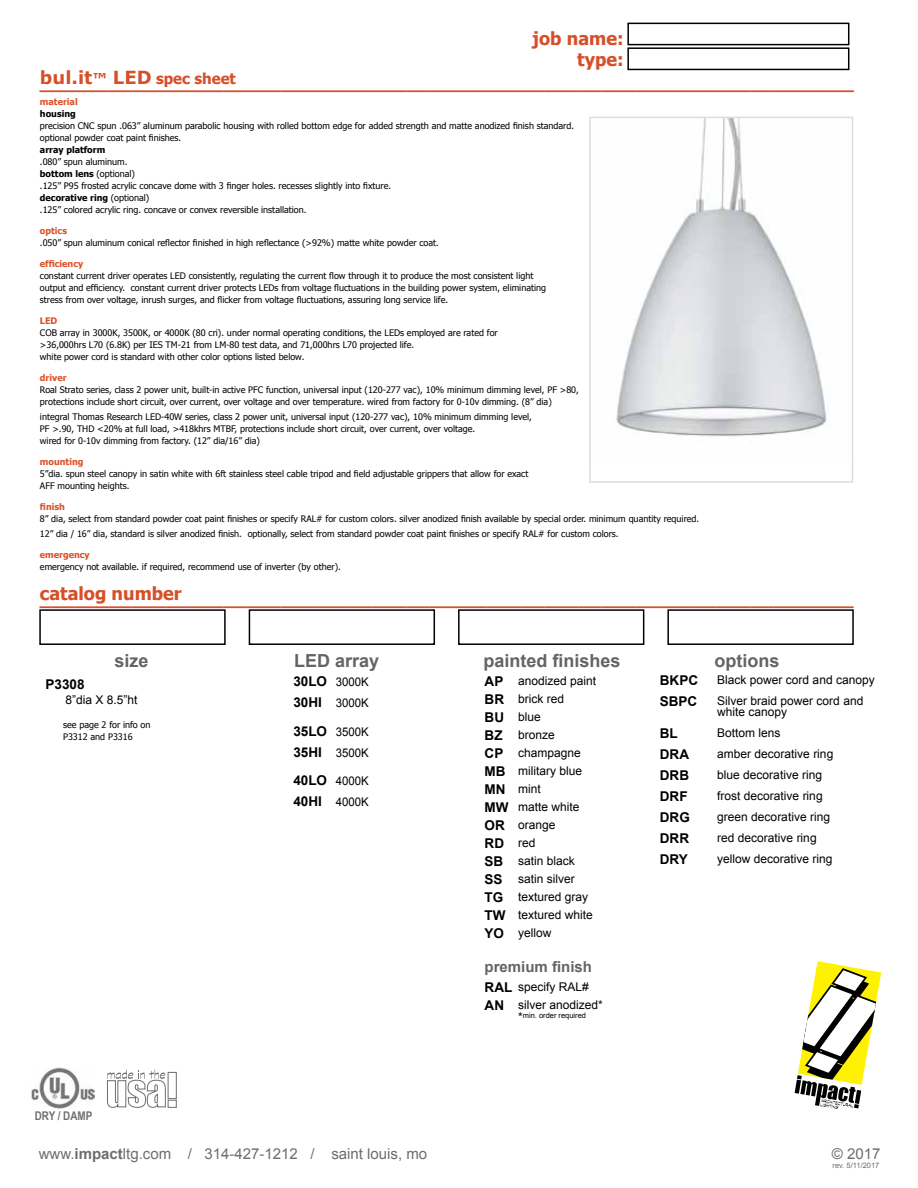
<style>
.page{position:relative;width:918px;height:1188px;background:#fff}
.page>*{position:absolute;margin:0;border:0;box-sizing:border-box;transform-origin:0 0}
.t1{font:700 18px/21px "Tahoma";color:#d64f28;text-align:right}
.t2{font:700 18px "Arial";color:#636466}
.t3{font:700 18px "Verdana";color:#d64f28}
.t4{font:15px "Arial";color:#6d6e71}
.t5{font:700 15px "Arial";color:#636466}
.t6{font:700 15px "Tahoma";color:#d64f28}
.t7{font:700 13.5px/18px "Arial";color:#000}
.t8{font:12px/18px "Arial";color:#000}
.t9{font:12px/21px "Arial";color:#000;scale:.95 1}
.t10{font:700 12px "Arial Narrow";color:#6d6e71}
.t11{font:9px/12px "Tahoma";color:#000}
.t12{font:700 9px "Tahoma";color:#dd5028}
.t13{font:700 9px "Tahoma";color:#000}
.t14{font:7.5px "Arial";color:#000}
.t15{font:7.5px "Arial";color:#6d6e71}
.s1{font-family:"Verdana"}
.s2{font-family:"Verdana";font-size:18px}
.s3{font-weight:700}
.s4{font-size:12px}
</style>
<div class="page">
<div style="left:458px;top:609px;width:186px;height:36px;border:2px solid #000"></div>
<div style="left:667px;top:609px;width:187px;height:36px;border:2px solid #000"></div>
<div style="left:249px;top:609px;width:186px;height:36px;border:2px solid #000"></div>
<div style="left:39px;top:609px;width:187px;height:36px;border:2px solid #000"></div>
<div style="left:627px;top:23px;width:222px;height:22px;border:2px solid #000"></div>
<div style="left:627px;top:47px;width:222px;height:23px;border:2px solid #000"></div>
<svg style="left:795px;top:961px;width:86px;height:148px"></svg>
<img style="left:616px;top:120px;width:213px;height:317px">
<div style="left:589px;top:117px;width:264px;height:366px;border:2px solid #dcddde"></div>
<img style="left:31px;top:1068px;width:64px;height:41px">
<div style="left:168px;top:1100px;width:9px;height:8px;background:#fff;border:1px solid #6d6e71"></div>
<div style="left:168px;top:1072px;width:9px;height:27px;background:#fff;border:1px solid #6d6e71"></div>
<svg style="left:107px;top:1070px;width:59px;height:38px"></svg>
<h1 class="t1" style="left:533px;top:27px;width:92px">job name: type:</h1>
<h1 class="t3" style="left:40px;top:65px;width:54px">bul.it</h1>
<h1 class="t1" style="left:40px;top:72px;width:815px">_______________________________________________________________________</h1>
<h2 class="t6" style="left:92px;top:69px;width:145px"><span class="s1">™</span> <span class="s2">LED</span> spec sheet</h2>
<p class="t12" style="left:40px;top:96px;width:39px">material</p>
<p class="t13" style="left:40px;top:108px;width:37px">housing</p>
<p class="t11" style="left:40px;top:120px;width:536px">precision CNC spun .063” aluminum parabolic housing with rolled bottom edge for added strength and matte anodized finish standard. optional powder coat paint finishes.</p>
<p class="t13" style="left:40px;top:144px;width:67px">array platform</p>
<p class="t11" style="left:40px;top:156px;width:353px">.080” spun aluminum.<br><span class="s3">bottom lens</span> (optional)<br>.125” P95 frosted acrylic concave dome with 3 finger holes. recesses slightly into fixture. <span class="s3">decorative ring</span> (optional)<br>.125” colored acrylic ring. concave or convex reversible installation.</p>
<p class="t12" style="left:40px;top:225px;width:29px">optics</p>
<p class="t11" style="left:40px;top:237px;width:401px">.050” spun aluminum conical reflector finished in high reflectance (&gt;92%) matte white powder coat.</p>
<p class="t12" style="left:40px;top:258px;width:45px">efficiency</p>
<p class="t11" style="left:40px;top:270px;width:508px">constant current driver operates LED consistently, regulating the current flow through it to produce the most consistent light output and efficiency. constant current driver protects LEDs from voltage fluctuations in the building power system, eliminating stress from over voltage, inrush surges, and flicker from voltage fluctuations, assuring long service life.</p>
<p class="t12" style="left:40px;top:315px;width:19px">LED</p>
<p class="t11" style="left:40px;top:327px;width:459px">COB array in 3000K, 3500K, or 4000K (80 cri). under normal operating conditions, the LEDs employed are rated for &gt;36,000hrs L70 (6.8K) per IES TM-21 from LM-80 test data, and 71,000hrs L70 projected life.<br>white power cord is standard with other color options listed below.</p>
<p class="t12" style="left:40px;top:372px;width:28px">driver</p>
<p class="t11" style="left:40px;top:384px;width:541px">Roal Strato series, class 2 power unit, built-in active PFC function, universal input (120-277 vac), 10% minimum dimming level, PF &gt;80, protections include short circuit, over current, over voltage and over temperature. wired from factory for 0-10v dimming. (8” dia)</p>
<p class="t11" style="left:40px;top:411px;width:494px">integral Thomas Research LED-40W series, class 2 power unit, universal input (120-277 vac), 10% minimum dimming level,<br>PF &gt;.90, THD &lt;20% at full load, &gt;418khrs MTBF, protections include short circuit, over current, over voltage.<br>wired for 0-10v dimming from factory. (12” dia/16” dia)</p>
<p class="t12" style="left:40px;top:456px;width:45px">mounting</p>
<p class="t11" style="left:40px;top:468px;width:490px">5”dia. spun steel canopy in satin white with 6ft stainless steel cable tripod and field adjustable grippers that allow for exact<br>AFF mounting heights.</p>
<p class="t12" style="left:40px;top:501px;width:26px">finish</p>
<p class="t11" style="left:40px;top:511px;width:661px;line-height:15px">8” dia, select from standard powder coat paint finishes or specify RAL# for custom colors. silver anodized finish available by special order. minimum quantity required.<br>12” dia / 16” dia, standard is silver anodized finish. optionally, select from standard powder coat paint finishes or specify RAL# for custom colors.</p>
<p class="t12" style="left:40px;top:549px;width:51px">emergency</p>
<p class="t11" style="left:40px;top:561px;width:302px">emergency not available. if required, recommend use of inverter (by other).</p>
<h1 class="t1" style="left:40px;top:582px;width:143px">catalog number</h1>
<h1 class="t1" style="left:40px;top:587px;width:815px">_______________________________________________________________________</h1>
<h1 class="t2" style="left:115px;top:649px;width:36px">size</h1>
<h1 class="t2" style="left:294px;top:649px;width:87px">LED array</h1>
<h1 class="t2" style="left:714px;top:649px;width:66px">options</h1>
<h1 class="t2" style="left:484px;top:649px;width:139px">painted finishes</h1>
<h3 class="t7" style="left:46px;top:676px;width:41px">P3308</h3>
<h3 class="t8" style="left:66px;top:691px;width:74px">8”dia X 8.5”ht</h3>
<p class="t11" style="left:63px;top:718px;width:89px">see page 2 for info on<br>P3312 and P3316</p>
<h3 class="t10" style="left:35px;top:1107px;width:59px">DRY / DAMP</h3>
<h3 class="t7" style="left:293px;top:671px;width:35px;line-height:21px">30LO<br>30HI</h3>
<h3 class="t7" style="left:293px;top:721px;width:35px;line-height:21px">35LO<br>35HI</h3>
<h3 class="t7" style="left:293px;top:770px;width:35px;line-height:21px">40LO<br>40HI</h3>
<h3 class="t9" style="left:336px;top:671px;width:36px">3000K<br>3000K</h3>
<h3 class="t9" style="left:336px;top:721px;width:36px">3500K<br>3500K</h3>
<h3 class="t9" style="left:336px;top:770px;width:36px">4000K<br>4000K</h3>
<h2 class="t4" style="left:39px;top:1144px;width:390px">www.<span class="s3">impact</span>ltg.com / 314-427-1212 / saint louis, mo</h2>
<h3 class="t7" style="left:485px;top:673px;width:25px">AP<br>BR<br>BU<br>BZ<br>CP<br>MB<br>MN<br>MW<br>OR<br>RD<br>SB<br>SS<br>TG<br>TW<br>YO</h3>
<h3 class="t8" style="left:518px;top:672px;width:80px">anodized paint brick red<br>blue<br>bronze champagne military blue mint<br>matte white orange<br>red<br>satin black satin silver textured gray textured white yellow</h3>
<h2 class="t5" style="left:485px;top:957px;width:109px">premium finish</h2>
<h3 class="t8" style="left:518px;top:978px;width:86px">specify RAL# silver anodized*</h3>
<p class="t14" style="left:518px;top:1010px;width:70px"><span class="s4">*</span>min. order required</p>
<h3 class="t7" style="left:485px;top:979px;width:29px">RAL<br>AN</h3>
<h3 class="t7" style="left:660px;top:671px;width:40px;line-height:21px">BKPC<br>SBPC</h3>
<h3 class="t7" style="left:660px;top:723px;width:31px;line-height:21px">BL<br>DRA<br>DRB<br>DRF<br>DRG<br>DRR<br>DRY</h3>
<h3 class="t8" style="left:717px;top:670px;width:159px;line-height:21px">Black power cord and canopy<br>Silver braid power cord and</h3>
<h3 class="t8" style="left:717px;top:701px;width:118px;line-height:21px">white canopy<br>Bottom lens<br>amber decorative ring blue decorative ring frost decorative ring green decorative ring red decorative ring yellow decorative ring</h3>
<h2 class="t4" style="left:832px;top:1144px;width:50px">© 2017</h2>
<p class="t15" style="left:833px;top:1160px;width:48px">rev. 5/11/2017</p>
</div>
